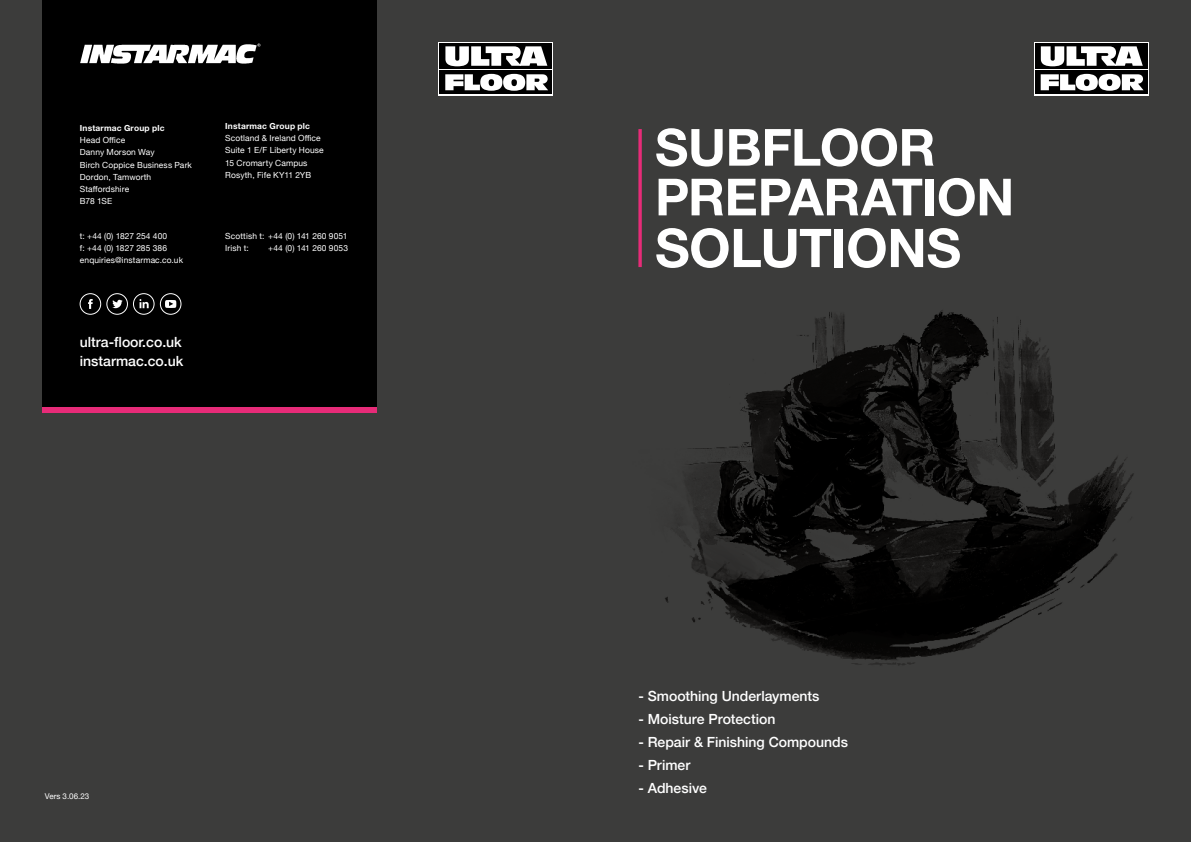
<style>
.page{position:relative;width:1191px;height:842px;background:#fff}
.page>*{position:absolute;margin:0;border:0;box-sizing:border-box;transform-origin:0 0}
.t1{font:700 53.4px "Helvetica Neue LT Pro";letter-spacing:-.01em;color:#fff}
.t2{font:700 51.2px/49.7px "Helvetica Neue LT Pro";letter-spacing:-.01em;color:#fff}
.t3{font:500 14px/19px "Helvetica Neue";color:#fff}
.t4{font:8.4px/12.2px "Helvetica Neue";letter-spacing:.015em;color:#fff}
.t5{font:700 8.4px "Helvetica Neue LT Pro";letter-spacing:.02em;color:#fff}
.t6{font:8px "Helvetica Neue";color:#fff}
</style>
<div class="page">
<div style="left:587px;top:0;width:604px;height:842px;background:#3c3c3b"></div>
<img style="left:665px;top:310px;width:469px;height:356px">
<svg style="left:1034px;top:42px;width:114px;height:54px"></svg>
<div style="left:1035px;top:71px;width:112px;height:23px;background:#000"></div>
<div style="left:1035px;top:43px;width:112px;height:26px;background:#000"></div>
<svg style="left:1040px;top:46px;width:102px;height:20px"></svg>
<svg style="left:1040px;top:74px;width:103px;height:17px"></svg>
<svg style="left:638px;top:129px;width:4px;height:138px"></svg>
<div style="left:0;top:0;width:604px;height:842px;background:#3c3c3b"></div>
<div style="left:43px;top:0;width:334px;height:408px;background:#000"></div>
<div style="left:43px;top:407px;width:334px;height:6px;background:#e72b78"></div>
<img style="left:80px;top:44px;width:180px;height:20px">
<div style="left:80px;top:293px;width:21px;height:21px;border:1px solid #fff;border-radius:50%"></div>
<svg style="left:88px;top:299px;width:5px;height:10px"></svg>
<div style="left:107px;top:293px;width:21px;height:21px;border:1px solid #fff;border-radius:50%"></div>
<svg style="left:112px;top:300px;width:11px;height:8px"></svg>
<div style="left:133px;top:293px;width:21px;height:21px;border:1px solid #fff;border-radius:50%"></div>
<svg style="left:139px;top:299px;width:10px;height:9px"></svg>
<div style="left:160px;top:293px;width:21px;height:21px;border:1px solid #fff;border-radius:50%"></div>
<svg style="left:165px;top:300px;width:11px;height:8px"></svg>
<svg style="left:438px;top:42px;width:115px;height:54px"></svg>
<div style="left:440px;top:71px;width:112px;height:23px;background:#000"></div>
<div style="left:440px;top:43px;width:112px;height:26px;background:#000"></div>
<svg style="left:445px;top:46px;width:102px;height:20px"></svg>
<svg style="left:445px;top:74px;width:103px;height:17px"></svg>
<p class="t5" style="left:80px;top:123px;width:86px">Instarmac Group plc</p>
<p class="t4" style="left:80px;top:135px;width:114px">Head Office<br>Danny Morson Way<br>Birch Coppice Business Park<br>Dordon, Tamworth<br>Staffordshire<br>B78 1SE</p>
<p class="t4" style="left:80px;top:230px;width:105px">t: +44 (0) 1827 254 400<br>f: +44 (0) 1827 285 386 enquiries@instarmac.co.uk</p>
<h3 class="t3" style="left:80px;top:331px;width:105px">ultra-floor.co.uk instarmac.co.uk</h3>
<p class="t5" style="left:225px;top:121px;width:86px">Instarmac Group plc</p>
<p class="t4" style="left:225px;top:133px;width:100px">Scotland &amp; Ireland Office<br>Suite 1 E/F Liberty House<br>15 Cromarty Campus<br>Rosyth, Fife KY11 2YB</p>
<p class="t4" style="left:225px;top:230px;width:124px">Scottish t: +44 (0) 141 260 9051<br>Irish t:</p>
<p class="t4" style="left:268px;top:243px;width:81px">+44 (0) 141 260 9053</p>
<p class="t6" style="left:45px;top:790px;width:46px">Vers 3.06.23</p>
<h2 class="t2" style="left:655px;top:121px;width:361px">SUBFLOOR<br>PREPARATION</h2>
<h1 class="t1" style="left:655px;top:215px;width:308px">SOLUTIONS</h1>
<h3 class="t3" style="left:638px;top:685px;width:183px">- Smoothing Underlayments</h3>
<h3 class="t3" style="left:638px;top:708px;width:138px">- Moisture Protection</h3>
<h3 class="t3" style="left:638px;top:731px;width:211px">- Repair &amp; Finishing Compounds</h3>
<h3 class="t3" style="left:638px;top:754px;width:53px">- Primer</h3>
<h3 class="t3" style="left:638px;top:777px;width:70px">- Adhesive</h3>
</div>
